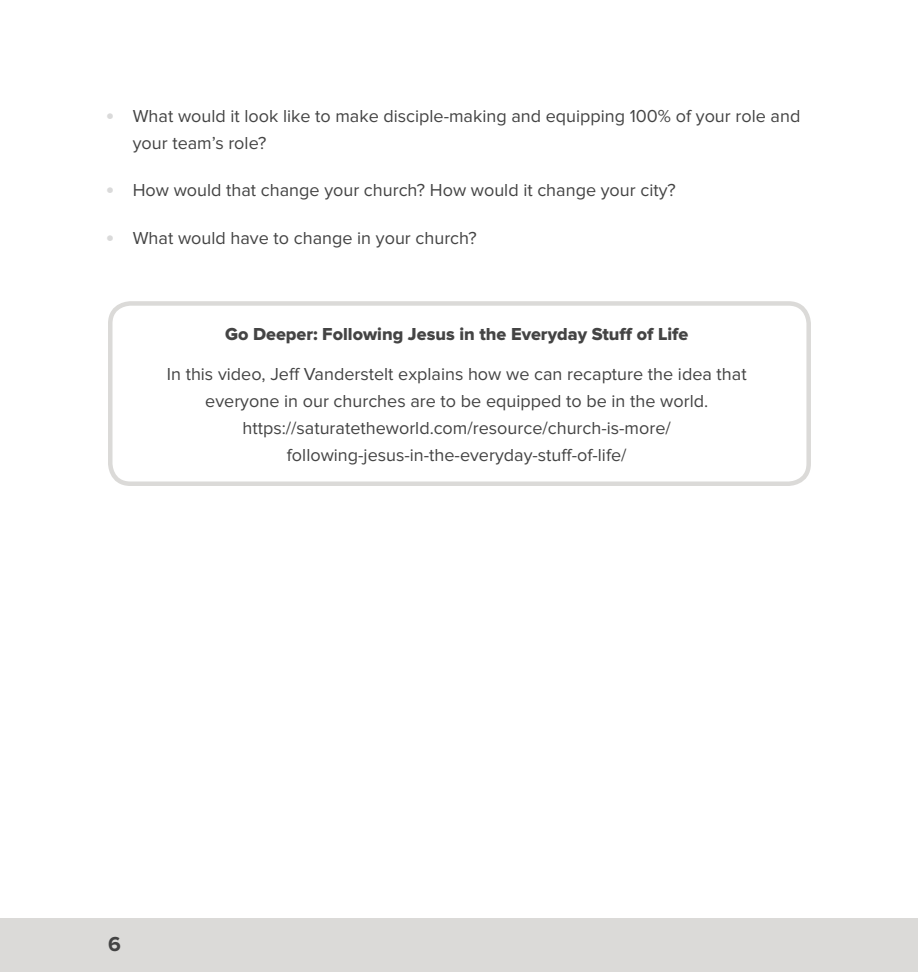
<style>
.page{position:relative;width:918px;height:972px;background:#fff}
.page>*{position:absolute;margin:0;border:0;box-sizing:border-box;transform-origin:0 0}
.t1{font:700 21px "Proxima Nova";color:#434343}
.Go_Deeper{font:18px/27px "Proxima Nova";color:#444}
.t2{font:18px "Proxima Nova Extrabld";color:#444}
.s1{font-weight:700;font-size:24px;color:#dadada}
</style>
<div class="page">
<div style="left:0;top:918px;width:918px;height:54px;background:#dbdad8"></div>
<div style="left:108px;top:301px;width:703px;height:185px;border:4px solid #dbdad8;border-radius:20px"></div>
<p class="Go_Deeper" style="left:133px;top:103px;width:669px;text-indent:-27px"><span class="s1">•</span> What would it look like to make disciple-making and equipping 100% of your role and your team’s role?</p>
<p class="Go_Deeper" style="left:106px;top:178px;width:572px"><span class="s1">•</span> How would that change your church? How would it change your city?</p>
<p class="Go_Deeper" style="left:106px;top:225px;width:373px"><span class="s1">•</span> What would have to change in your church?</p>
<p class="t2" style="left:225px;top:325px;width:465px">Go Deeper: Following Jesus in the Everyday Stuff of Life</p>
<p class="Go_Deeper" style="left:167px;top:361px;width:581px">In this video, Jeff Vanderstelt explains how we can recapture the idea that</p>
<p class="Go_Deeper" style="left:205px;top:388px;width:504px">everyone in our churches are to be equipped to be in the world.</p>
<p class="Go_Deeper" style="left:243px;top:415px;width:430px">https://saturatetheworld.com/resource/church-is-more/</p>
<p class="Go_Deeper" style="left:287px;top:442px;width:341px">following-jesus-in-the-everyday-stuff-of-life/</p>
<p class="t1" style="left:108px;top:934px;width:14px">6</p>
</div>
